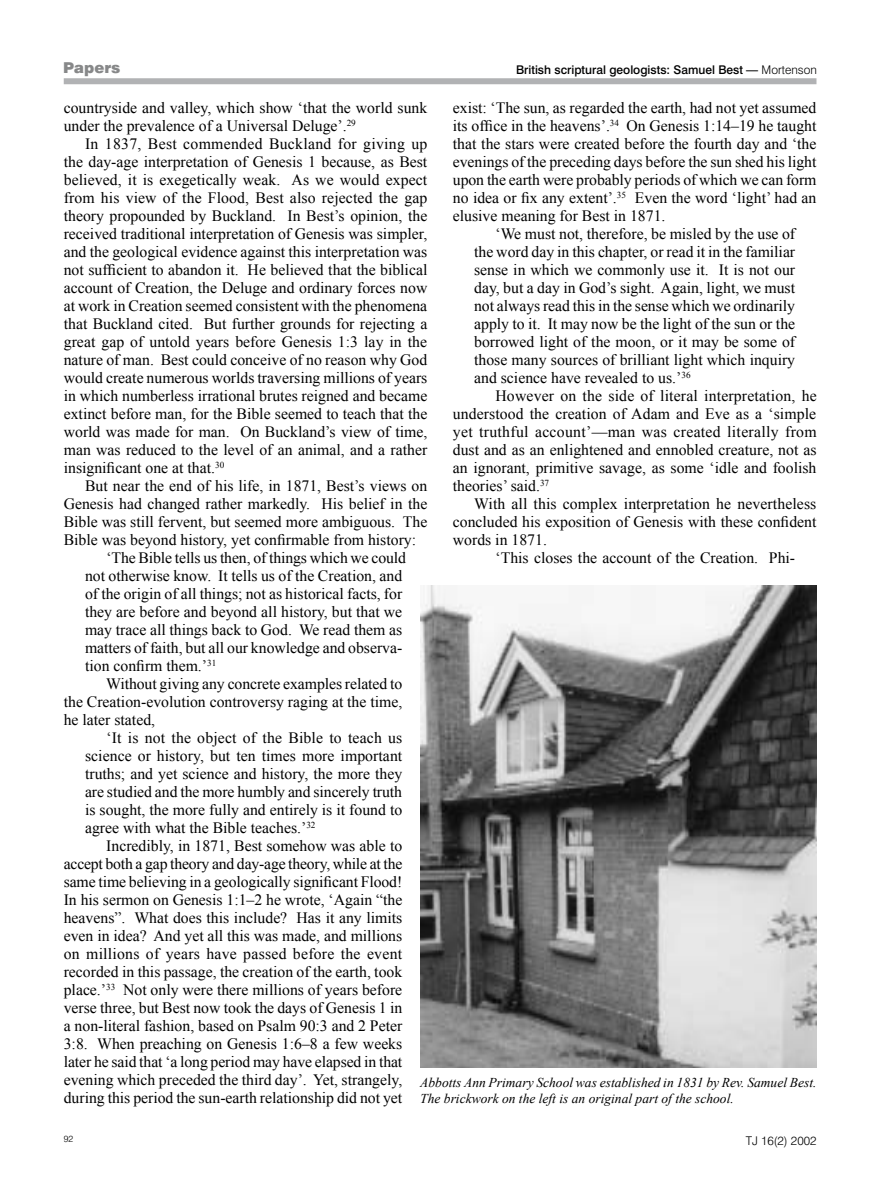
<style>
.page{position:relative;width:893px;height:1191px;background:#fff}
.page>*{position:absolute;margin:0;border:0;box-sizing:border-box;transform-origin:0 0}
.t1{font:15.75px/18px "Times New Roman";color:#000;text-align:justify}
.t2{font:900 15px "Swiss 721 BT";color:#878889}
.t3{font:italic 13.5px/16.2px "Times New Roman";color:#000}
.t4{font:500 12px "Swiss 721 BT";color:#000}
.t5{font:300 12px "Swiss 721 BT";color:#000}
.t6{font:300 9px "Swiss 721 BT";color:#000}
.s1{font-weight:300}
</style>
<div class="page">
<div style="left:64px;top:78px;width:752px;height:6px;background:#b1b2b4"></div>
<img style="left:420px;top:585px;width:396px;height:482px">
<p class="t2" style="left:63px;top:59px;width:59px">Papers</p>
<p class="t4" style="left:516px;top:62px;width:302px">British scriptural geologists: Samuel Best — <span class="s1">Mortenson</span></p>
<p class="t1" style="left:64px;top:98px;width:365px">countryside and valley, which show ‘that the world sunk under the prevalence of a Universal Deluge’.<sup>29</sup></p>
<p class="t1" style="left:64px;top:134px;width:365px;text-indent:21px">In 1837, Best commended Buckland for giving up the day-age interpretation of Genesis 1 because, as Best believed, it is exegetically weak. As we would expect from his view of the Flood, Best also rejected the gap theory propounded by Buckland. In Best’s opinion, the received traditional interpretation of Genesis was simpler, and the geological evidence against this interpretation was not sufficient to abandon it. He believed that the biblical account of Creation, the Deluge and ordinary forces now at work in Creation seemed consistent with the phenomena that Buckland cited. But further grounds for rejecting a great gap of untold years before Genesis 1:3 lay in the nature of man. Best could conceive of no reason why God would create numerous worlds traversing millions of years in which numberless irrational brutes reigned and became extinct before man, for the Bible seemed to teach that the world was made for man. On Buckland’s view of time, man was reduced to the level of an animal, and a rather insignificant one at that.<sup>30</sup></p>
<p class="t1" style="left:85px;top:476px;width:344px">But near the end of his life, in 1871, Best’s views on</p>
<p class="t1" style="left:64px;top:494px;width:365px">Genesis had changed rather markedly. His belief in the</p>
<p class="t1" style="left:64px;top:512px;width:365px">Bible was still fervent, but seemed more ambiguous. The</p>
<p class="t1" style="left:64px;top:530px;width:354px">Bible was beyond history, yet confirmable from history:</p>
<p class="t1" style="left:106px;top:548px;width:301px">‘The Bible tells us then, of things which we could</p>
<p class="t1" style="left:85px;top:566px;width:319px">not otherwise know. It tells us of the Creation, and</p>
<p class="t1" style="left:85px;top:584px;width:319px">of the origin of all things; not as historical facts, for</p>
<p class="t1" style="left:85px;top:602px;width:319px">they are before and beyond all history, but that we</p>
<p class="t1" style="left:85px;top:620px;width:319px">may trace all things back to God. We read them as</p>
<p class="t1" style="left:85px;top:638px;width:319px">matters of faith, but all our knowledge and observa-</p>
<p class="t1" style="left:85px;top:656px;width:133px">tion confirm them.’<sup>31</sup></p>
<p class="t1" style="left:106px;top:674px;width:298px">Without giving any concrete examples related to</p>
<p class="t1" style="left:64px;top:692px;width:340px">the Creation-evolution controversy raging at the time,</p>
<p class="t1" style="left:64px;top:710px;width:93px">he later stated,</p>
<p class="t1" style="left:106px;top:728px;width:298px">‘It is not the object of the Bible to teach us</p>
<p class="t1" style="left:85px;top:746px;width:319px">science or history, but ten times more important</p>
<p class="t1" style="left:85px;top:764px;width:319px">truths; and yet science and history, the more they</p>
<p class="t1" style="left:85px;top:782px;width:319px">are studied and the more humbly and sincerely truth</p>
<p class="t1" style="left:85px;top:800px;width:319px">is sought, the more fully and entirely is it found to</p>
<p class="t1" style="left:85px;top:818px;width:232px">agree with what the Bible teaches.’<sup>32</sup></p>
<p class="t1" style="left:106px;top:836px;width:298px">Incredibly, in 1871, Best somehow was able to</p>
<p class="t1" style="left:64px;top:854px;width:340px">accept both a gap theory and day-age theory, while at the</p>
<p class="t1" style="left:64px;top:872px;width:340px">same time believing in a geologically significant Flood!</p>
<p class="t1" style="left:64px;top:890px;width:340px">In his sermon on Genesis 1:1–2 he wrote, ‘Again “the</p>
<p class="t1" style="left:64px;top:908px;width:340px">heavens”. What does this include? Has it any limits</p>
<p class="t1" style="left:64px;top:926px;width:340px">even in idea? And yet all this was made, and millions</p>
<p class="t1" style="left:64px;top:944px;width:340px">on millions of years have passed before the event</p>
<p class="t1" style="left:64px;top:962px;width:340px">recorded in this passage, the creation of the earth, took</p>
<p class="t1" style="left:64px;top:980px;width:340px">place.’<sup>33</sup> Not only were there millions of years before</p>
<p class="t1" style="left:64px;top:998px;width:340px">verse three, but Best now took the days of Genesis 1 in</p>
<p class="t1" style="left:64px;top:1016px;width:340px">a non-literal fashion, based on Psalm 90:3 and 2 Peter</p>
<p class="t1" style="left:64px;top:1034px;width:340px">3:8. When preaching on Genesis 1:6–8 a few weeks</p>
<p class="t1" style="left:64px;top:1052px;width:340px">later he said that ‘a long period may have elapsed in that</p>
<p class="t1" style="left:64px;top:1070px;width:340px">evening which preceded the third day’. Yet, strangely,</p>
<p class="t1" style="left:64px;top:1088px;width:340px">during this period the sun-earth relationship did not yet</p>
<p class="t1" style="left:453px;top:98px;width:365px">exist: ‘The sun, as regarded the earth, had not yet assumed its office in the heavens’.<sup>34</sup> On Genesis 1:14–19 he taught that the stars were created before the fourth day and ‘the evenings of the preceding days before the sun shed his light upon the earth were probably periods of which we can form no idea or fix any extent’.<sup>35</sup> Even the word ‘light’ had an elusive meaning for Best in 1871.</p>
<p class="t1" style="left:474px;top:224px;width:323px;text-indent:21px">‘We must not, therefore, be misled by the use of the word day in this chapter, or read it in the familiar sense in which we commonly use it. It is not our day, but a day in God’s sight. Again, light, we must not always read this in the sense which we ordinarily apply to it. It may now be the light of the sun or the borrowed light of the moon, or it may be some of those many sources of brilliant light which inquiry and science have revealed to us.’<sup>36</sup></p>
<p class="t1" style="left:453px;top:386px;width:365px;text-indent:43px">However on the side of literal interpretation, he understood the creation of Adam and Eve as a ‘simple yet truthful account’—man was created literally from dust and as an enlightened and ennobled creature, not as an ignorant, primitive savage, as some ‘idle and foolish theories’ said.<sup>37</sup></p>
<p class="t1" style="left:453px;top:494px;width:365px;text-indent:21px">With all this complex interpretation he nevertheless concluded his exposition of Genesis with these confident words in 1871.</p>
<p class="t1" style="left:495px;top:548px;width:301px">‘This closes the account of the Creation. Phi-</p>
<p class="t3" style="left:420px;top:1074px;width:398px">Abbotts Ann Primary School was established in 1831 by Rev. Samuel Best.<br>The brickwork on the left is an original part of the school.</p>
<p class="t6" style="left:64px;top:1133px;width:11px">92</p>
<p class="t5" style="left:746px;top:1133px;width:72px">TJ 16(2) 2002</p>
</div>
